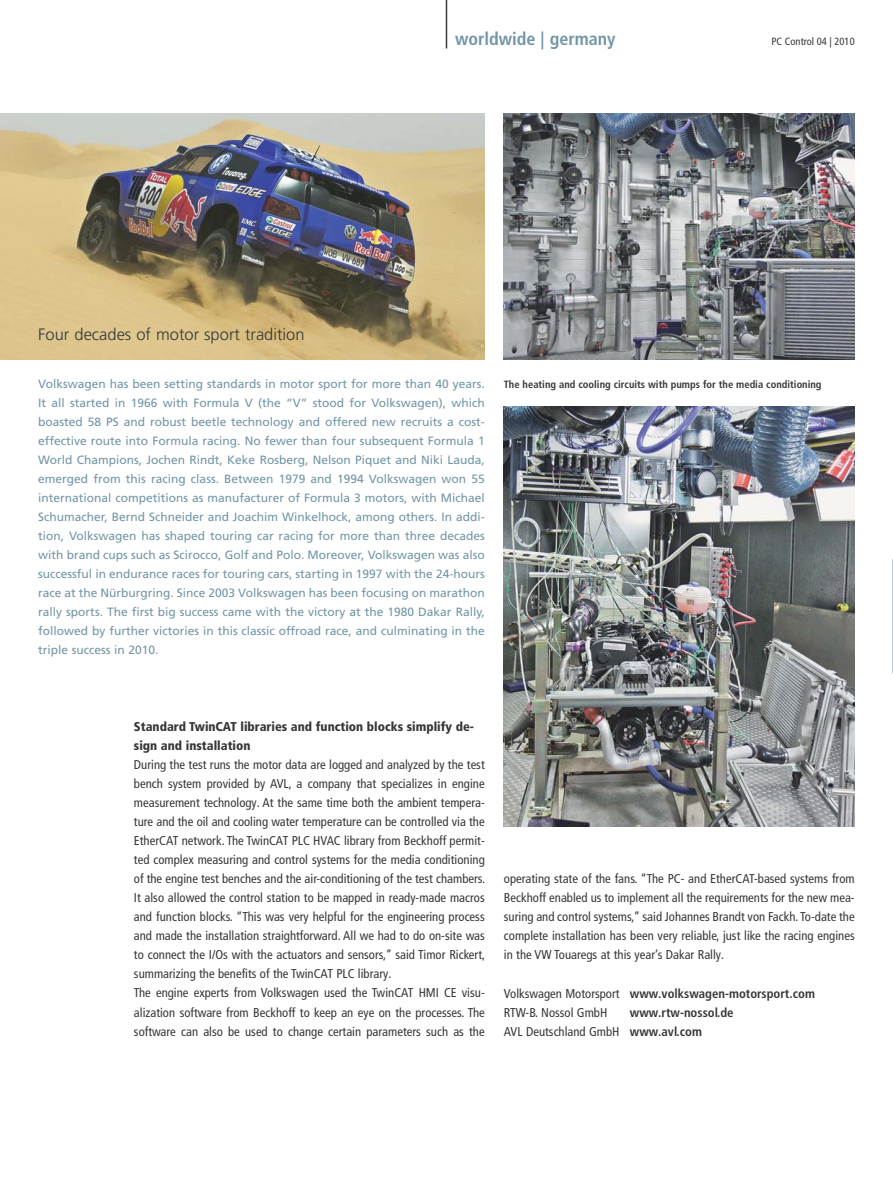
<style>
.page{position:relative;width:893px;height:1191px;background:#fff}
.page>*{position:absolute;margin:0;border:0;box-sizing:border-box;transform-origin:0 0}
.t1{font:700 condensed 18px "Frutiger LT Pro";color:#7396a6}
.t2{font:300 16.5px "Frutiger";color:#363739}
.t3{font:condensed 12.75px/19px "Frutiger LT Pro";color:#363739}
.t4{font:900 condensed 12.75px/19px "Frutiger LT Pro";color:#363739}
.t5{font:700 condensed 12.75px/19px "Frutiger LT Pro";color:#363739}
.t6{font:12px/19px "Frutiger";color:#7396a6;text-align:justify}
.t7{font:700 condensed 10.5px "Frutiger LT Pro";color:#363739}
.t8{font:condensed 10.5px "Frutiger LT Pro";color:#363739}
.s1{font-weight:700}
.s2{font-weight:400}
</style>
<div class="page">
<hr style="left:446px;top:0;width:1px;height:48px;background:#363739">
<img style="left:0;top:113px;width:485px;height:246px">
<img style="left:504px;top:113px;width:351px;height:246px">
<img style="left:504px;top:407px;width:351px;height:419px">
<h1 class="t1" style="left:455px;top:32px;width:162px">worldwide | germany</h1>
<p class="t8" style="left:771px;top:37px;width:85px">PC Control 04 | 2010</p>
<p class="t2" style="left:38px;top:328px;width:268px">Four decades of motor sport tradition</p>
<p class="t6" style="left:38px;top:375px;width:448px">Volkswagen has been setting standards in motor sport for more than 40 years.<br>It all started in 1966 with Formula V (the “V” stood for Volkswagen), which boasted 58 PS and robust beetle technology and offered new recruits a cost&shy;effective route into Formula racing. No fewer than four subsequent Formula 1<br>World Champions, Jochen Rindt, Keke Rosberg, Nelson Piquet and Niki Lauda, emerged from this racing class. Between 1979 and 1994 Volkswagen won 55 international competitions as manufacturer of Formula 3 motors, with Michael Schumacher, Bernd Schneider and Joachim Winkelhock, among others. In addi&shy;tion, Volkswagen has shaped touring car racing for more than three decades with brand cups such as Scirocco, Golf and Polo. Moreover, Volkswagen was also successful in endurance races for touring cars, starting in 1997 with the 24-hours race at the Nürburgring. Since 2003 Volkswagen has been focusing on marathon rally sports. The first big success came with the victory at the 1980 Dakar Rally, followed by further victories in this classic offroad race, and culminating in the triple success in 2010.</p>
<p class="t7" style="left:504px;top:380px;width:319px">The heating and cooling circuits with pumps for the media conditioning</p>
<p class="t4" style="left:134px;top:718px;width:342px">Standard TwinCAT libraries and function blocks simplify de&shy;sign and installation</p>
<p class="t3" style="left:134px;top:756px;width:353px">During the test runs the motor data are logged and analyzed by the test bench system provided by AVL, a company that specializes in engine measurement technology. At the same time both the ambient tempera&shy;ture and the oil and cooling water temperature can be controlled via the EtherCAT network. The TwinCAT PLC HVAC library from Beckhoff permit&shy;ted complex measuring and control systems for the media conditioning of the engine test benches and the air-conditioning of the test chambers.<br>It also allowed the control station to be mapped in ready-made macros and function blocks. “This was very helpful for the engineering process and made the installation straightforward. All we had to do on-site was to connect the I/Os with the actuators and sensors,” said Timor Rickert, summarizing the benefits of the TwinCAT PLC library.<br>The engine experts from Volkswagen used the TwinCAT HMI CE visu&shy;alization software from Beckhoff to keep an eye on the processes. The software can also be used to change certain parameters such as the</p>
<p class="t3" style="left:504px;top:870px;width:352px;text-align:justify">operating state of the fans. “The PC- and EtherCAT-based systems from Beckhoff enabled us to implement all the requirements for the new mea&shy;suring and control systems,” said Johannes Brandt von Fackh. To-date the complete installation has been very reliable, just like the racing engines in the VW Touaregs at this year’s Dakar Rally.</p>
<p class="t3" style="left:504px;top:985px;width:313px">Volkswagen Motorsport <span class="s1">www.volkswagen-motorsport.com<br></span>RTW-B. Nossol GmbH</p>
<p class="t5" style="left:504px;top:1004px;width:231px;text-indent:126px">www.rtw-nossol.de<br><span class="s2">AVL Deutschland GmbH</span> www.avl.com</p>
</div>
